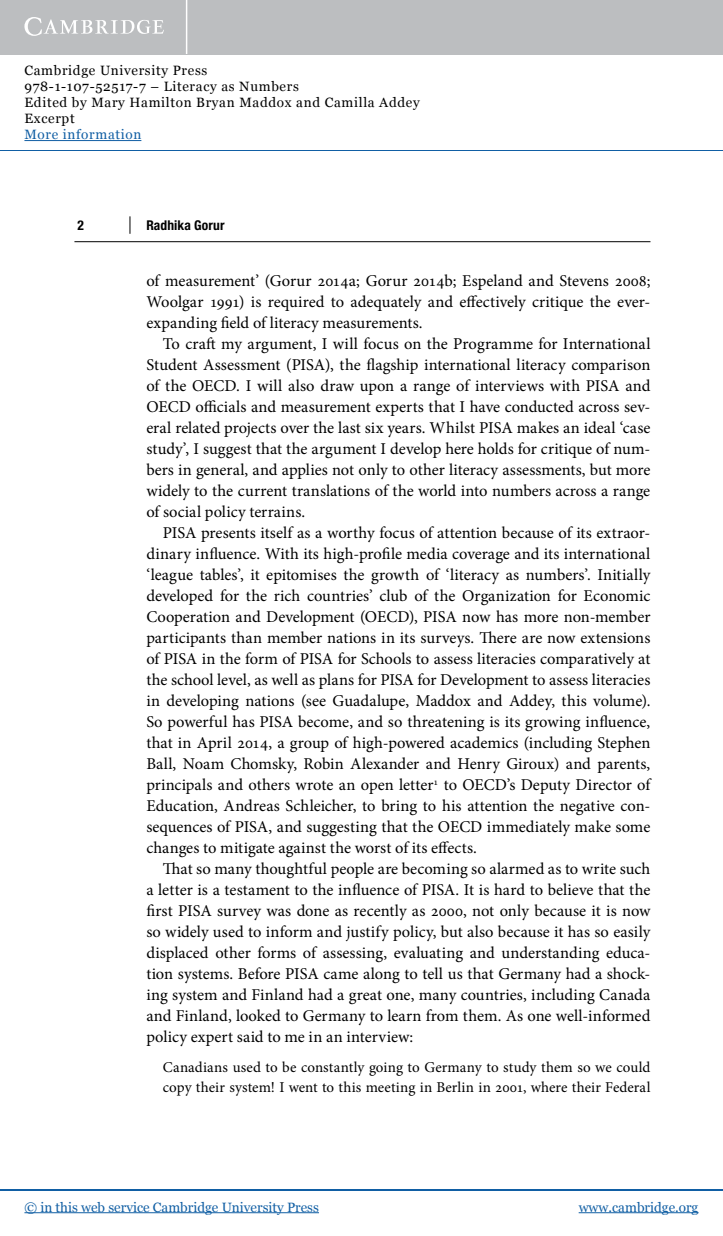
<style>
.page{position:relative;width:723px;height:1236px;background:#fff}
.page>*{position:absolute;margin:0;border:0;box-sizing:border-box;transform-origin:0 0}
.t1{font:16.5px/21px "Minion Pro";color:#000;text-align:justify}
.t2{font:15px/19.5px "Minion Pro";letter-spacing:.005em;color:#000}
.t3{font:13.5px/16px "Georgia";letter-spacing:.05em;color:#000}
.t4{font:13.5px "Georgia";color:#115fa4}
.t5{font:13.5px "Georgia";letter-spacing:.05em;color:#115fa4}
.t6{font:700 condensed 13.5px "Helvetica Neue LT Std";letter-spacing:.01em;color:#000}
</style>
<div class="page">
<div style="left:0;top:0;width:723px;height:54px;background:#bcbec0"></div>
<hr style="left:186px;top:0;width:1px;height:54px;background:#fff">
<svg style="left:24px;top:17px;width:140px;height:19px"></svg>
<hr style="left:24px;top:140px;width:117px;height:1px;background:#115fa4">
<hr style="left:0;top:150px;width:723px;height:1px;background:#115fa4">
<hr style="left:0;top:1189px;width:723px;height:1px;background:#115fa4">
<hr style="left:24px;top:1212px;width:295px;height:1px;background:#115fa4">
<hr style="left:579px;top:1212px;width:119px;height:1px;background:#115fa4">
<hr style="left:74px;top:241px;width:576px;height:1px;background:#000">
<svg style="left:130px;top:216px;width:1px;height:18px"></svg>
<p class="t3" style="left:24px;top:62px;width:397px">Cambridge University Press<br>978-1-107-52517-7 – Literacy as Numbers<br>Edited by Mary Hamilton Bryan Maddox and Camilla Addey Excerpt</p>
<p class="t5" style="left:24px;top:125px;width:118px">More information</p>
<p class="t6" style="left:77px;top:217px;width:8px">2</p>
<p class="t6" style="left:146px;top:217px;width:80px">Radhika Gorur</p>
<p class="t1" style="left:146px;top:271px;width:506px">of measurement’ (Gorur 2014a; Gorur 2014b; Espeland and Stevens 2008; Woolgar 1991) is required to adequately and effectively critique the ever&shy;expanding field of literacy measurements.</p>
<p class="t1" style="left:146px;top:334px;width:506px;text-indent:16px">To craft my argument, I will focus on the Programme for International Student Assessment (PISA), the flagship international literacy comparison of the OECD. I will also draw upon a range of interviews with PISA and OECD officials and measurement experts that I have conducted across sev&shy;eral related projects over the last six years. Whilst PISA makes an ideal ‘case study’, I suggest that the argument I develop here holds for critique of num&shy;bers in general, and applies not only to other literacy assessments, but more widely to the current translations of the world into numbers across a range of social policy terrains.</p>
<p class="t1" style="left:146px;top:523px;width:506px;text-indent:16px">PISA presents itself as a worthy focus of attention because of its extraor&shy;dinary influence. With its high-profile media coverage and its international ‘league tables’, it epitomises the growth of ‘literacy as numbers’. Initially developed for the rich countries’ club of the Organization for Economic Cooperation and Development (OECD), PISA now has more non-member participants than member nations in its surveys. There are now extensions of PISA in the form of PISA for Schools to assess literacies comparatively at the school level, as well as plans for PISA for Development to assess literacies in developing nations (see Guadalupe, Maddox and Addey, this volume).<br>So powerful has PISA become, and so threatening is its growing influence, that in April 2014, a group of high-powered academics (including Stephen Ball, Noam Chomsky, Robin Alexander and Henry Giroux) and parents, principals and others wrote an open letter<sup>1</sup> to OECD’s Deputy Director of Education, Andreas Schleicher, to bring to his attention the negative con&shy;sequences of PISA, and suggesting that the OECD immediately make some changes to mitigate against the worst of its effects.</p>
<p class="t1" style="left:146px;top:859px;width:506px;text-indent:16px">That so many thoughtful people are becoming so alarmed as to write such a letter is a testament to the influence of PISA. It is hard to believe that the first PISA survey was done as recently as 2000, not only because it is now so widely used to inform and justify policy, but also because it has so easily displaced other forms of assessing, evaluating and understanding educa&shy;tion systems. Before PISA came along to tell us that Germany had a shock&shy;ing system and Finland had a great one, many countries, including Canada and Finland, looked to Germany to learn from them. As one well-informed policy expert said to me in an interview:</p>
<p class="t2" style="left:163px;top:1058px;width:489px">Canadians used to be constantly going to Germany to study them so we could copy their system! I went to this meeting in Berlin in 2001, where their Federal</p>
<p class="t4" style="left:24px;top:1197px;width:296px">© in this web service Cambridge University Press</p>
<p class="t4" style="left:579px;top:1197px;width:121px">www.cambridge.org</p>
</div>
